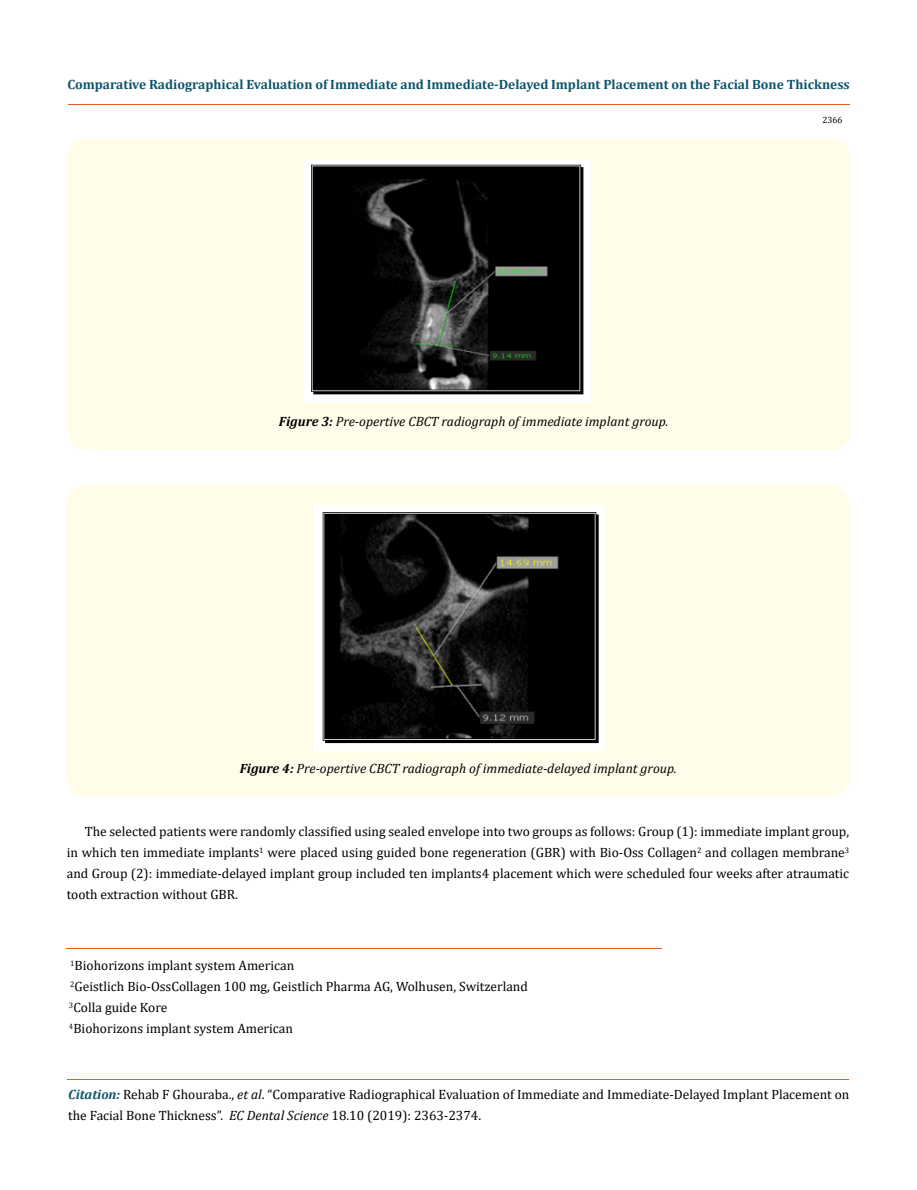
<style>
.page{position:relative;width:917px;height:1190px;background:#fff}
.page>*{position:absolute;margin:0;border:0;box-sizing:border-box;transform-origin:0 0}
.t1{font:13.5px/21px "Cambria";color:#000}
.t2{font:italic 13.5px "Cambria";color:#000}
.t3{font:700 13.5px "Cambria";color:#0e546a}
.t4{font:9px "Cambria";color:#000}
.s1{font-weight:700}
.s2{font-weight:700;font-style:italic;color:#0e546a}
.s3{font-style:italic}
</style>
<div class="page">
<hr style="left:68px;top:105px;width:781px;height:1px;background:#e05d1a">
<hr style="left:67px;top:1079px;width:782px;height:1px;background:#e05d1a">
<div style="left:68px;top:139px;width:781px;height:311px;background:#fffde9;border-radius:18px"></div>
<img style="left:304px;top:161px;width:286px;height:241px">
<div style="left:67px;top:485px;width:782px;height:311px;background:#fffde9;border-radius:18px"></div>
<img style="left:314px;top:505px;width:290px;height:245px">
<hr style="left:67px;top:948px;width:595px;height:1px;background:#e05d1a">
<p class="t3" style="left:68px;top:75px;width:783px">Comparative Radiographical Evaluation of Immediate and Immediate-Delayed Implant Placement on the Facial Bone Thickness</p>
<p class="t2" style="left:279px;top:412px;width:391px"><span class="s1">Figure 3:</span> Pre-opertive CBCT radiograph of immediate implant group.</p>
<p class="t2" style="left:240px;top:758px;width:438px"><span class="s1">Figure 4:</span> Pre-opertive CBCT radiograph of immediate-delayed implant group.</p>
<p class="t4" style="left:822px;top:114px;width:21px">2366</p>
<p class="t1" style="left:67px;top:821px;width:784px;text-align:justify;text-indent:18px">The selected patients were randomly classified using sealed envelope into two groups as follows: Group (1): immediate implant group, in which ten immediate implants<sup>1</sup> were placed using guided bone regeneration (GBR) with Bio-Oss Collagen<sup>2</sup> and collagen membrane<sup>3 </sup>and Group (2): immediate-delayed implant group included ten implants4 placement which were scheduled four weeks after atraumatic tooth extraction without GBR.</p>
<p class="t1" style="left:69px;top:955px;width:460px"><sup>1</sup>Biohorizons implant system American<br><sup>2</sup>Geistlich Bio-OssCollagen 100 mg, Geistlich Pharma AG, Wolhusen, Switzerland <sup>3</sup>Colla guide Kore<br><sup>4</sup>Biohorizons implant system American</p>
<p class="t1" style="left:68px;top:1083px;width:782px"><span class="s2">Citation:</span> Rehab F Ghouraba., <span class="s3">et al</span>. “Comparative Radiographical Evaluation of Immediate and Immediate-Delayed Implant Placement on the Facial Bone Thickness”. <span class="s3">EC Dental Science</span> 18.10 (2019): 2363-2374.</p>
</div>
